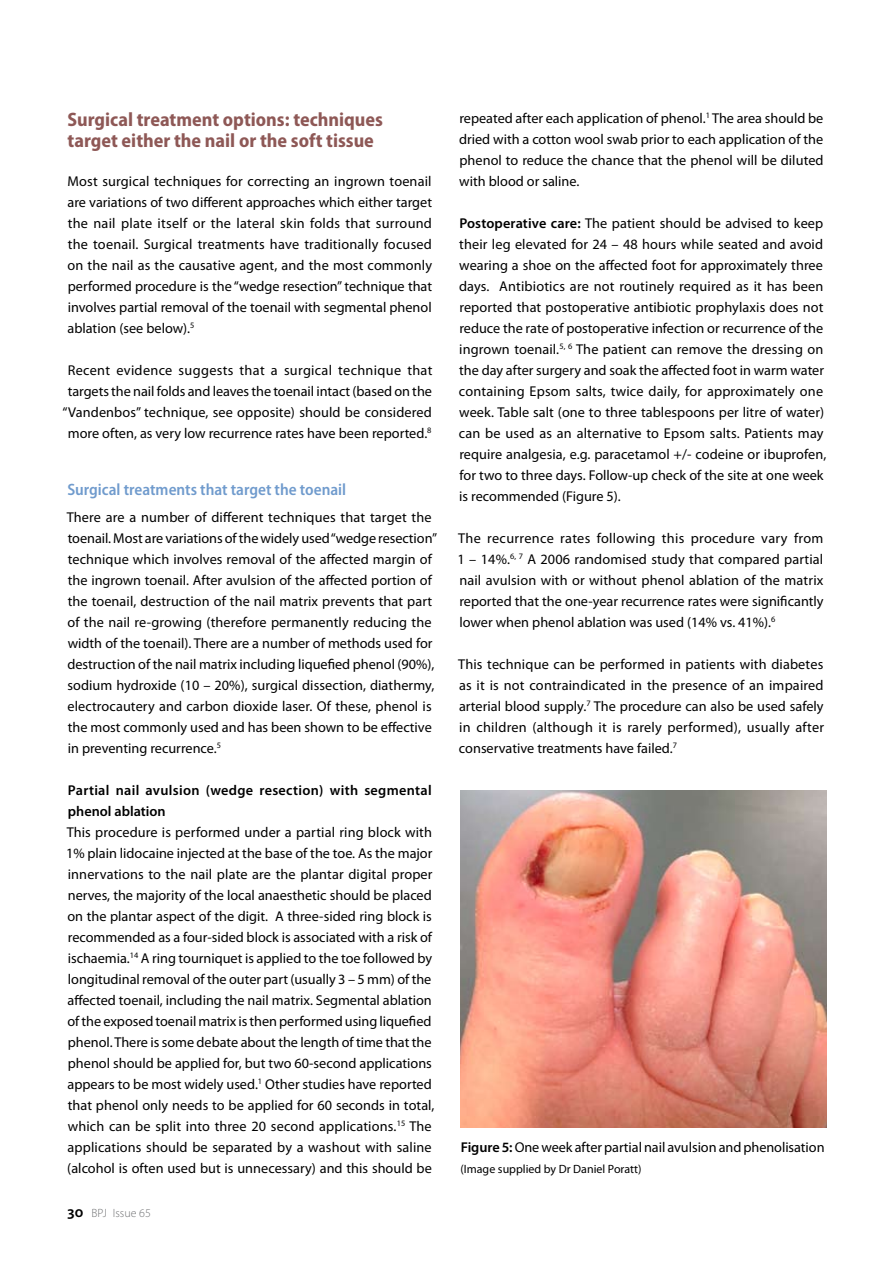
<style>
.page{position:relative;width:893px;height:1263px;background:#fff}
.page>*{position:absolute;margin:0;border:0;box-sizing:border-box;transform-origin:0 0}
.t1{font:700 semi-condensed 19.5px/21px "Myriad Pro";color:#8e5856}
.t2{font:600 semi-condensed 16.5px "Myriad Pro";color:#709bcd}
.t3{font:14.25px/21px "Myriad Pro";color:#000;text-align:justify}
.t4{font:600 14.25px/21px "Myriad Pro";letter-spacing:.02em;color:#000}
.t5{font:12px "Myriad Pro";color:#000}
.t6{font:300 12px "Myriad Pro";color:#707173}
.s1{font-weight:600;font-size:15.75px;color:#000}
.s2{font-weight:600}
</style>
<div class="page">
<img style="left:460px;top:790px;width:367px;height:337px">
<h1 class="t1" style="left:67px;top:110px;width:317px">Surgical treatment options: techniques target either the nail or the soft tissue</h1>
<p class="t3" style="left:67px;top:170px;width:366px">Most surgical techniques for correcting an ingrown toenail are variations of two different approaches which either target the nail plate itself or the lateral skin folds that surround the toenail. Surgical treatments have traditionally focused on the nail as the causative agent, and the most commonly performed procedure is the “wedge resection” technique that involves partial removal of the toenail with segmental phenol ablation (see below).<sup>5</sup></p>
<p class="t3" style="left:63px;top:359px;width:371px;text-align:center">Recent evidence suggests that a surgical technique that targets the nail folds and leaves the toenail intact (based on the “Vandenbos” technique, see opposite) should be considered more often, as very low recurrence rates have been reported.<sup>8</sup></p>
<p class="t2" style="left:67px;top:480px;width:280px">Surgical treatments that target the toenail</p>
<p class="t3" style="left:67px;top:506px;width:372px;text-align:left">There are a number of different techniques that target the toenail. Most are variations of the widely used “wedge resection” technique which involves removal of the affected margin of the ingrown toenail. After avulsion of the affected portion of the toenail, destruction of the nail matrix prevents that part of the nail re-growing (therefore permanently reducing the width of the toenail). There are a number of methods used for destruction of the nail matrix including liquefied phenol (90%), sodium hydroxide (10 – 20%), surgical dissection, diathermy, electrocautery and carbon dioxide laser. Of these, phenol is the most commonly used and has been shown to be effective in preventing recurrence.<sup>5</sup></p>
<p class="t4" style="left:68px;top:779px;width:365px">Partial nail avulsion (wedge resection) with segmental phenol ablation</p>
<p class="t3" style="left:66px;top:822px;width:370px;text-align:left">This procedure is performed under a partial ring block with 1% plain lidocaine injected at the base of the toe. As the major innervations to the nail plate are the plantar digital proper nerves, the majority of the local anaesthetic should be placed on the plantar aspect of the digit. A three-sided ring block is recommended as a four-sided block is associated with a risk of ischaemia.<sup>14</sup> A ring tourniquet is applied to the toe followed by longitudinal removal of the outer part (usually 3 – 5 mm) of the affected toenail, including the nail matrix. Segmental ablation of the exposed toenail matrix is then performed using liquefied phenol. There is some debate about the length of time that the phenol should be applied for, but two 60-second applications appears to be most widely used.<sup>1</sup> Other studies have reported that phenol only needs to be applied for 60 seconds in total, which can be split into three 20 second applications.<sup>15</sup> The applications should be separated by a washout with saline (alcohol is often used but is unnecessary) and this should be</p>
<p class="t6" style="left:68px;top:1206px;width:85px"><span class="s1">30</span> BPJ Issue 65</p>
<p class="t3" style="left:459px;top:108px;width:366px">repeated after each application of phenol.<sup>1</sup> The area should be dried with a cotton wool swab prior to each application of the phenol to reduce the chance that the phenol will be diluted with blood or saline.</p>
<p class="t3" style="left:459px;top:213px;width:369px;text-align:left"><span class="s2">Postoperative care:</span> The patient should be advised to keep their leg elevated for 24 – 48 hours while seated and avoid wearing a shoe on the affected foot for approximately three days. Antibiotics are not routinely required as it has been reported that postoperative antibiotic prophylaxis does not reduce the rate of postoperative infection or recurrence of the ingrown toenail.<sup>5,</sup> <sup>6</sup> The patient can remove the dressing on the day after surgery and soak the affected foot in warm water containing Epsom salts, twice daily, for approximately one week. Table salt (one to three tablespoons per litre of water) can be used as an alternative to Epsom salts. Patients may require analgesia, e.g. paracetamol +/- codeine or ibuprofen, for two to three days. Follow-up check of the site at one week is recommended (Figure 5).</p>
<p class="t3" style="left:458px;top:528px;width:368px">The recurrence rates following this procedure vary from 1 – 14%.<sup>6,</sup> <sup>7</sup> A 2006 randomised study that compared partial nail avulsion with or without phenol ablation of the matrix reported that the one-year recurrence rates were significantly lower when phenol ablation was used (14% vs. 41%).<sup>6</sup></p>
<p class="t3" style="left:458px;top:653px;width:367px">This technique can be performed in patients with diabetes as it is not contraindicated in the presence of an impaired arterial blood supply.<sup>7</sup> The procedure can also be used safely in children (although it is rarely performed), usually after conservative treatments have failed.<sup>7</sup></p>
<p class="t3" style="left:461px;top:1136px;width:365px"><span class="s2">Figure 5:</span> One week after partial nail avulsion and phenolisation</p>
<p class="t5" style="left:460px;top:1162px;width:183px">(Image supplied by Dr Daniel Poratt)</p>
</div>
